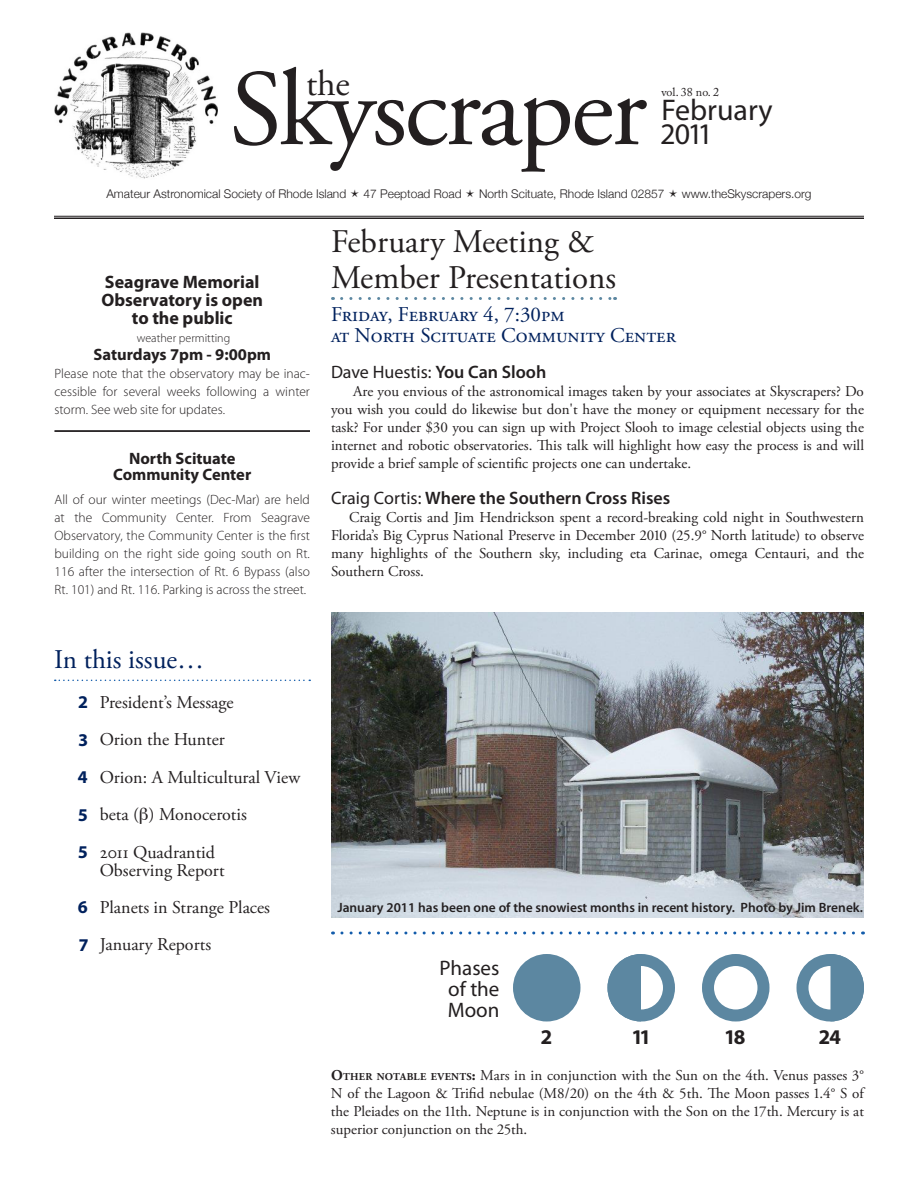
<style>
.page{position:relative;width:918px;height:1188px;background:#fff}
.page>*{position:absolute;margin:0;border:0;box-sizing:border-box;transform-origin:0 0}
.t1{font:108px "Adobe Garamond Pro";letter-spacing:-.025em;color:#231f20}
.t2{font:36px "Adobe Garamond Pro";color:#231f20}
.t3{font:33px/36px "Adobe Garamond Pro";color:#231f20}
.t4{font:30px/24px "Myriad Pro";color:#231f20}
.t5{font:27px "Adobe Garamond Pro";color:#00215d}
.t6{font:21px/21px "Adobe Garamond Pro";color:#00215d}
.t7{font:21px/21px "Myriad Pro";color:#231f20;text-align:center}
.t8{font:700 21px "Myriad Pro";color:#231f20}
.t9{font:18px/37.5px "Adobe Garamond Pro";color:#231f20}
.t10{font:700 18px/18px "Myriad Pro";color:#231f20;text-align:center}
.t11{font:600 18px "Myriad Pro";color:#231f20}
.t12{font:18px "Myriad Pro";color:#231f20}
.t13{font:700 16.5px/16.5px "Myriad Pro";color:#231f20;text-align:center}
.t14{font:15px/18px "Adobe Garamond Pro";color:#231f20;text-align:justify}
.t15{font:300 13.5px/18px "Myriad Pro";color:#231f20;text-align:justify}
.t16{font:600 13.5px "Myriad Pro";color:#231f20}
.t17{font:300 12px "Helvetica Neue";color:#231f20}
.t18{font:300 12px "Myriad Pro";color:#231f20}
.t19{font:12px "Adobe Caslon Pro";color:#231f20}
.s1{font-family:"Myriad Pro";font-weight:700;color:#00215d}
.s2{font-weight:600}
.s3{font-weight:400}
.s4{font-weight:700}
.s5{font-weight:700;font-size:10.5px}
</style>
<div class="page">
<hr style="left:54px;top:216px;width:810px;height:1px;background:#231f20">
<hr style="left:54px;top:217px;width:810px;height:2px;background:#231f20">
<svg style="left:342px;top:297px;width:274px;height:3px"></svg>
<img style="left:54px;top:32px;width:163px;height:147px">
<svg style="left:55px;top:680px;width:255px;height:1px"></svg>
<svg style="left:333px;top:932px;width:521px;height:2px"></svg>
<div style="left:513px;top:954px;width:67px;height:68px;background:#5c87a1;border-radius:50%"></div>
<div style="left:702px;top:954px;width:68px;height:68px;border:12px solid #5c87a1;border-radius:50%"></div>
<svg style="left:608px;top:954px;width:33px;height:67px"></svg>
<div style="left:608px;top:954px;width:67px;height:68px;border:12px solid #5c87a1;border-radius:50%"></div>
<svg style="left:831px;top:954px;width:33px;height:61px"></svg>
<div style="left:796px;top:954px;width:68px;height:68px;border:12px solid #5c87a1;border-radius:50%"></div>
<hr style="left:54px;top:430px;width:256px;height:1px;background:#231f20">
<hr style="left:54px;top:431px;width:256px;height:1px;background:#231f20">
<img style="left:331px;top:612px;width:533px;height:306px">
<h1 class="t1" style="left:230px;top:45px;width:419px">Skyscraper</h1>
<h2 class="t2" style="left:306px;top:61px;width:45px">the</h2>
<p class="t19" style="left:662px;top:85px;width:59px">vol. 38 no. 2</p>
<h3 class="t4" style="left:662px;top:97px;width:113px">February<br>2011</h3>
<p class="t17" style="left:106px;top:186px;width:241px">Amateur Astronomical Society of Rhode Island</p>
<p class="t17" style="left:364px;top:186px;width:100px">47 Peeptoad Road</p>
<p class="t17" style="left:479px;top:186px;width:187px">North Scituate, Rhode Island 02857</p>
<p class="t17" style="left:682px;top:186px;width:131px">www.theSkyscrapers.org</p>
<p class="t10" style="left:101px;top:272px;width:163px">Seagrave Memorial<br>Observatory is open to the public</p>
<p class="t18" style="left:137px;top:331px;width:95px">weather permitting</p>
<p class="t13" style="left:93px;top:346px;width:179px">Saturdays 7pm - 9:00pm</p>
<p class="t15" style="left:54px;top:364px;width:257px">Please note that the observatory may be inac&shy;cessible for several weeks following a winter storm. See web site for updates.</p>
<p class="t13" style="left:113px;top:449px;width:140px">North Scituate<br>Community Center</p>
<p class="t15" style="left:54px;top:490px;width:257px">All of our winter meetings (Dec-Mar) are held at the Community Center. From Seagrave Observatory, the Community Center is the first building on the right side going south on Rt.<br>116 after the intersection of Rt. 6 Bypass (also Rt. 101) and Rt. 116. Parking is across the street.</p>
<h3 class="t5" style="left:54px;top:643px;width:152px">In this issue…</h3>
<p class="t9" style="left:78px;top:684px;width:224px"><span class="s1">2</span> President’s Message<br><span class="s1">3</span> Orion the Hunter<br><span class="s1">4</span> Orion: A Multicultural View<br><span class="s1">5</span> beta ( ) Monocerotis<br><span class="s1">5</span> 2011 Quadrantid</p>
<p class="t9" style="left:78px;top:852px;width:194px;text-indent:22px">Observing Report<br><span class="s1">6</span> Planets in Strange Places<br><span class="s1">7</span> January Reports</p>
<h3 class="t3" style="left:331px;top:225px;width:287px">February Meeting &amp;<br>Member Presentations</h3>
<h3 class="t6" style="left:331px;top:305px;width:346px">Friday, February 4, 7:30pm<br>at North Scituate Community Center</h3>
<p class="t12" style="left:331px;top:361px;width:217px">Dave Huestis: <span class="s2">You Can Slooh</span></p>
<p class="t14" style="left:331px;top:383px;width:535px;text-indent:22px">Are you envious of the astronomical images taken by your associates at Skyscrapers? Do you wish you could do likewise but don't have the money or equipment necessary for the task? For under $30 you can sign up with Project Slooh to image celestial objects using the internet and robotic observatories. This talk will highlight how easy the process is and will provide a brief sample of scientific projects one can undertake.</p>
<p class="t11" style="left:331px;top:487px;width:341px"><span class="s3">Craig Cortis:</span> Where the Southern Cross Rises</p>
<p class="t14" style="left:331px;top:509px;width:535px;text-indent:18px">Craig Cortis and Jim Hendrickson spent a record-breaking cold night in Southwestern Florida’s Big Cyprus National Preserve in December 2010 (25.9° North latitude) to observe many highlights of the Southern sky, including eta Carinae, omega Centauri, and the Southern Cross.</p>
<p class="t16" style="left:338px;top:899px;width:527px">January 2011 has been one of the snowiest months in recent history. Photo by Jim Brenek.</p>
<h3 class="t7" style="left:440px;top:957px;width:61px">Phases of the<br>Moon</h3>
<h3 class="t8" style="left:542px;top:1023px;width:12px">2</h3>
<h3 class="t8" style="left:633px;top:1023px;width:18px">11</h3>
<h3 class="t8" style="left:726px;top:1023px;width:21px">18</h3>
<h3 class="t8" style="left:820px;top:1023px;width:23px">24</h3>
<p class="t14" style="left:331px;top:1067px;width:534px"><span class="s4">O</span><span class="s5">THER NOTABLE EVENTS</span><span class="s4">:</span> Mars in in conjunction with the Sun on the 4th. Venus passes 3° N of the Lagoon &amp; Trifid nebulae (M8/20) on the 4th &amp; 5th. The Moon passes 1.4° S of the Pleiades on the 11th. Neptune is in conjunction with the Son on the 17th. Mercury is at superior conjunction on the 25th.</p>
</div>
